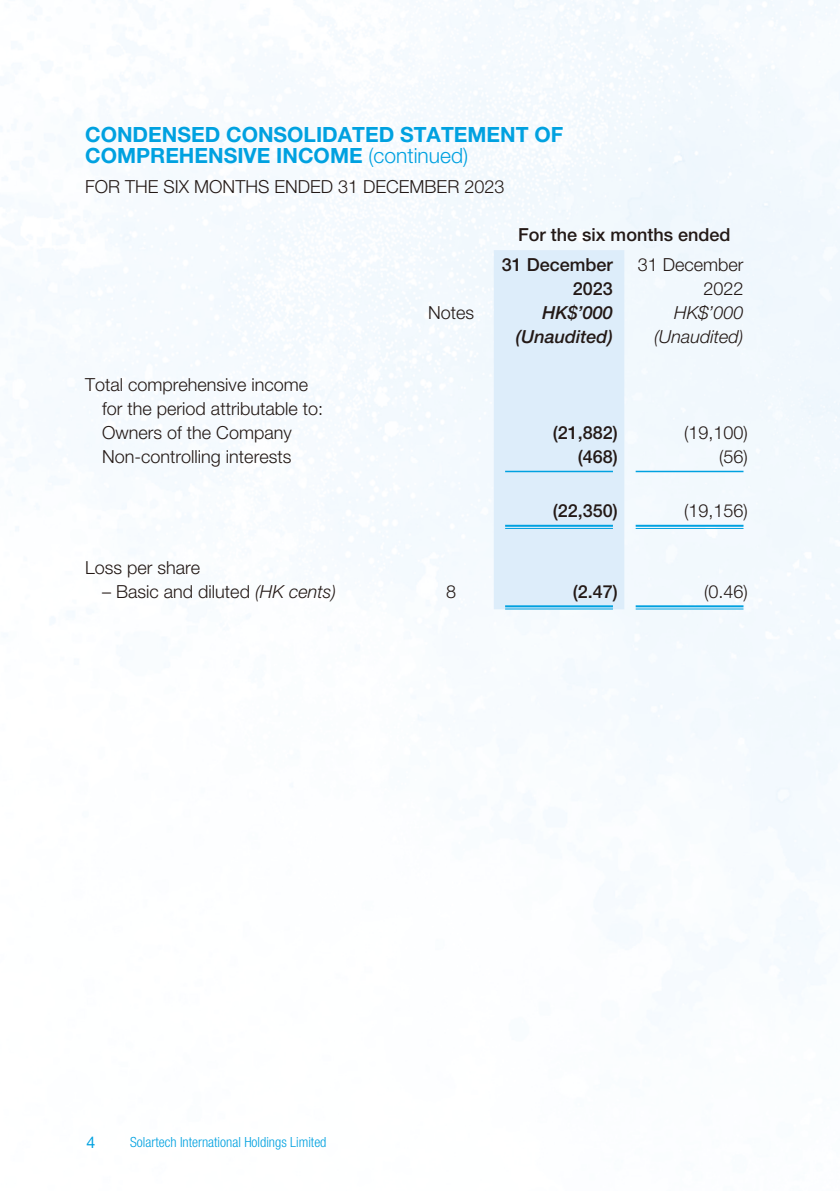
<style>
.page{position:relative;width:840px;height:1191px;background:#fff}
.page>*{position:absolute;margin:0;border:0;box-sizing:border-box;transform-origin:0 0}
.t1{font:700 21px/21px "Helvetica Neue LT Std";color:#00a1e0}
.t2{font:300 18px/24px "Helvetica Neue LT Std";color:#231916}
.t3{font:500 18px/29.6px "Helvetica Neue LT Std";color:#231916}
.t4{font:italic 500 18px "Helvetica Neue LT Std";color:#231916}
.t5{font:italic 300 18px "Helvetica Neue LT Std";color:#231916}
.t6{font:16px "Helvetica Neue LT Std";color:#00a1e0}
.t7{font:300 condensed 14px "Helvetica Neue LT Std";color:#00a1e0}
.s1{font-weight:300}
.s2{font-style:italic}
</style>
<div class="page">
<div style="left:493px;top:250px;width:131px;height:359px;background:#ddedfa"></div>
<hr style="left:505px;top:471px;width:107px;height:1px;background:#00a1e0">
<hr style="left:635px;top:471px;width:108px;height:1px;background:#00a1e0">
<hr style="left:505px;top:525px;width:107px;height:2px;background:#00a1e0">
<hr style="left:505px;top:528px;width:107px;height:1px;background:#00a1e0">
<hr style="left:635px;top:525px;width:108px;height:2px;background:#00a1e0">
<hr style="left:635px;top:528px;width:108px;height:1px;background:#00a1e0">
<hr style="left:505px;top:605px;width:107px;height:2px;background:#00a1e0">
<hr style="left:505px;top:608px;width:107px;height:1px;background:#00a1e0">
<hr style="left:635px;top:605px;width:108px;height:2px;background:#00a1e0">
<hr style="left:635px;top:608px;width:108px;height:1px;background:#00a1e0">
<p class="t1" style="left:85px;top:124px;width:479px">CONDENSED CONSOLIDATED STATEMENT OF<br>COMPREHENSIVE INCOME <span class="s1">(continued)</span></p>
<p class="t2" style="left:85px;top:175px;width:420px">FOR THE SIX MONTHS ENDED 31 DECEMBER 2023</p>
<p class="t3" style="left:501px;top:220px;width:230px;text-indent:16px">For the six months ended<br>31 December</p>
<p class="t2" style="left:637px;top:252px;width:107px">31 December</p>
<p class="t3" style="left:572px;top:274px;width:42px">2023</p>
<p class="t2" style="left:703px;top:276px;width:42px">2022</p>
<p class="t2" style="left:102px;top:372px;width:222px;text-indent:-17px">Total comprehensive income for the period attributable to:<br>Owners of the Company</p>
<p class="t2" style="left:428px;top:300px;width:48px">Notes</p>
<p class="t4" style="left:542px;top:302px;width:72px">HK$’000</p>
<p class="t5" style="left:673px;top:302px;width:71px">HK$’000</p>
<p class="t4" style="left:515px;top:326px;width:99px">(Unaudited)</p>
<p class="t5" style="left:653px;top:326px;width:91px">(Unaudited)</p>
<p class="t3" style="left:552px;top:418px;width:67px">(21,882)</p>
<p class="t2" style="left:683px;top:420px;width:65px">(19,100)</p>
<p class="t2" style="left:102px;top:444px;width:191px">Non-controlling interests</p>
<p class="t3" style="left:577px;top:442px;width:42px">(468)</p>
<p class="t2" style="left:718px;top:444px;width:30px">(56)</p>
<p class="t3" style="left:552px;top:496px;width:67px">(22,350)</p>
<p class="t2" style="left:683px;top:498px;width:65px">(19,156)</p>
<p class="t2" style="left:85px;top:555px;width:117px">Loss per share</p>
<p class="t2" style="left:102px;top:579px;width:235px">– Basic and diluted <span class="s2">(HK cents)</span></p>
<p class="t2" style="left:446px;top:579px;width:12px">8</p>
<p class="t3" style="left:572px;top:576px;width:47px">(2.47)</p>
<p class="t2" style="left:703px;top:579px;width:45px">(0.46)</p>
<p class="t6" style="left:86px;top:1132px;width:10px">4</p>
<p class="t7" style="left:130px;top:1134px;width:198px">Solartech International Holdings Limited</p>
</div>
